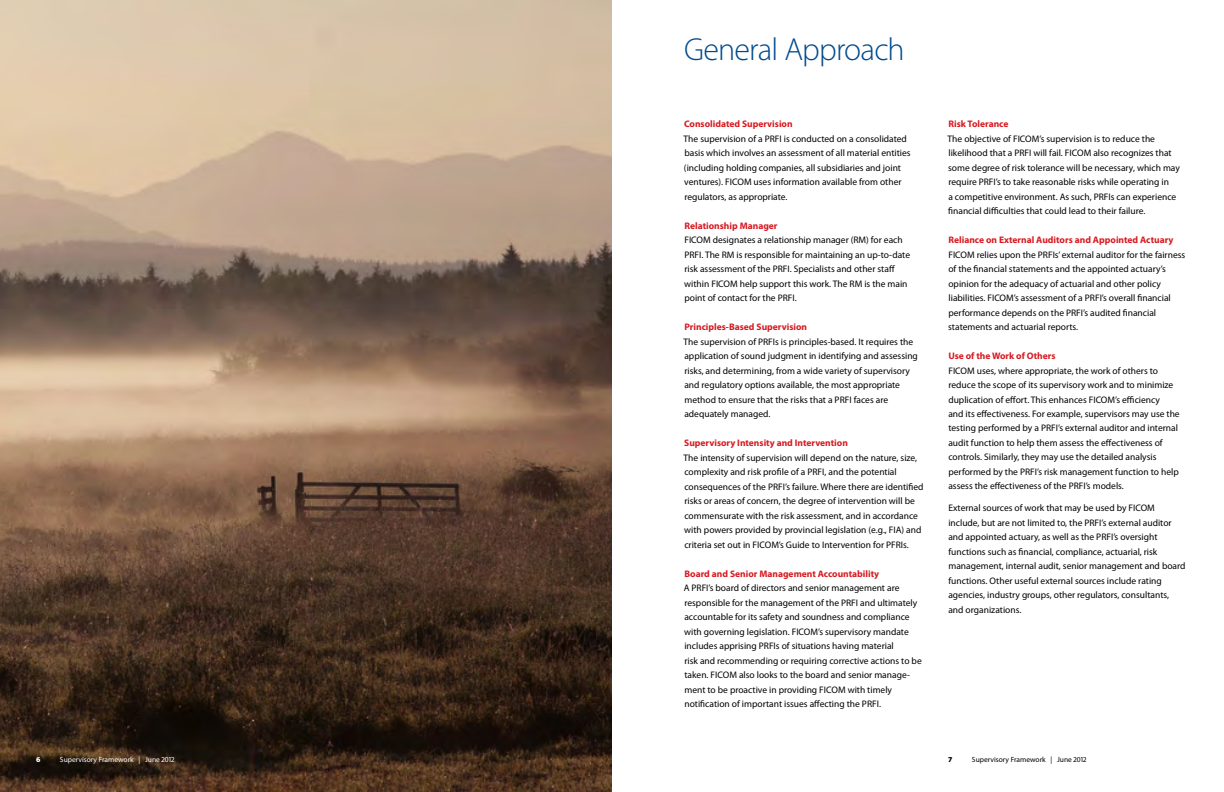
<style>
.page{position:relative;width:1224px;height:792px;background:#fff}
.page>*{position:absolute;margin:0;border:0;box-sizing:border-box;transform-origin:0 0}
.t1{font:300 32px "Myriad Pro";letter-spacing:-.025em;color:#004b8d}
.t2{font:9.5px/14.5px "Myriad Pro";color:#000}
.t3{font:700 9.5px "Myriad Pro";color:#d71920}
.t4{font:7.5px "Myriad Pro";color:#fff}
.t5{font:7.5px "Myriad Pro";color:#000}
.t6{font:900 7.5px "Myriad Pro";color:#fff}
.t7{font:900 7.5px "Myriad Pro";color:#000}
</style>
<div class="page">
<img style="left:0;top:0;width:612px;height:792px">
<h1 class="t1" style="left:684px;top:30px;width:222px">General Approach</h1>
<p class="t3" style="left:684px;top:118px;width:110px">Consolidated Supervision</p>
<p class="t2" style="left:684px;top:131px;width:229px">The supervision of a PRFI is conducted on a consolidated basis which involves an assessment of all material entities (including holding companies, all subsidiaries and joint ventures). FICOM uses information available from other regulators, as appropriate.</p>
<p class="t3" style="left:684px;top:219px;width:95px">Relationship Manager</p>
<p class="t2" style="left:684px;top:233px;width:227px">FICOM designates a relationship manager (RM) for each PRFI. The RM is responsible for maintaining an up-to-date risk assessment of the PRFI. Specialists and other staff within FICOM help support this work. The RM is the main point of contact for the PRFI.</p>
<p class="t3" style="left:684px;top:321px;width:124px">Principles-Based Supervision</p>
<p class="t2" style="left:684px;top:334px;width:236px">The supervision of PRFIs is principles-based. It requires the application of sound judgment in identifying and assessing risks, and determining, from a wide variety of supervisory and regulatory options available, the most appropriate method to ensure that the risks that a PRFI faces are adequately managed.</p>
<p class="t3" style="left:684px;top:437px;width:165px">Supervisory Intensity and Intervention</p>
<p class="t2" style="left:684px;top:450px;width:241px">The intensity of supervision will depend on the nature, size, complexity and risk profile of a PRFI, and the potential consequences of the PRFI’s failure. Where there are identified risks or areas of concern, the degree of intervention will be commensurate with the risk assessment, and in accordance with powers provided by provincial legislation (e.g., FIA) and criteria set out in FICOM’s Guide to Intervention for PFRIs.</p>
<p class="t3" style="left:684px;top:567px;width:196px">Board and Senior Management Accountability</p>
<p class="t2" style="left:684px;top:580px;width:240px">A PRFI’s board of directors and senior management are responsible for the management of the PRFI and ultimately accountable for its safety and soundness and compliance with governing legislation. FICOM’s supervisory mandate includes apprising PRFIs of situations having material<br>risk and recommending or requiring corrective actions to be taken. FICOM also looks to the board and senior manage&shy;ment to be proactive in providing FICOM with timely notification of important issues affecting the PRFI.</p>
<p class="t3" style="left:948px;top:118px;width:61px">Risk Tolerance</p>
<p class="t2" style="left:948px;top:131px;width:234px">The objective of FICOM’s supervision is to reduce the likelihood that a PRFI will fail. FICOM also recognizes that some degree of risk tolerance will be necessary, which may require PRFI’s to take reasonable risks while operating in<br>a competitive environment. As such, PRFIs can experience financial difficulties that could lead to their failure.</p>
<p class="t3" style="left:948px;top:234px;width:226px">Reliance on External Auditors and Appointed Actuary</p>
<p class="t2" style="left:948px;top:247px;width:239px">FICOM relies upon the PRFIs’ external auditor for the fairness of the financial statements and the appointed actuary’s opinion for the adequacy of actuarial and other policy liabilities. FICOM’s assessment of a PRFI’s overall financial performance depends on the PRFI’s audited financial statements and actuarial reports.</p>
<p class="t3" style="left:948px;top:350px;width:109px">Use of the Work of Others</p>
<p class="t2" style="left:948px;top:363px;width:233px">FICOM uses, where appropriate, the work of others to reduce the scope of its supervisory work and to minimize duplication of effort. This enhances FICOM’s efficiency<br>and its effectiveness. For example, supervisors may use the testing performed by a PRFI’s external auditor and internal audit function to help them assess the effectiveness of controls. Similarly, they may use the detailed analysis performed by the PRFI’s risk management function to help assess the effectiveness of the PRFI’s models.</p>
<p class="t2" style="left:948px;top:501px;width:239px">External sources of work that may be used by FICOM include, but are not limited to, the PRFI’s external auditor and appointed actuary, as well as the PRFI’s oversight functions such as financial, compliance, actuarial, risk management, internal audit, senior management and board functions. Other useful external sources include rating agencies, industry groups, other regulators, consultants, and organizations.</p>
<p class="t6" style="left:36px;top:754px;width:6px">6</p>
<p class="t4" style="left:60px;top:754px;width:116px">Supervisory Framework | June 2012</p>
<p class="t7" style="left:949px;top:754px;width:5px">7</p>
<p class="t5" style="left:972px;top:754px;width:116px">Supervisory Framework | June 2012</p>
</div>
